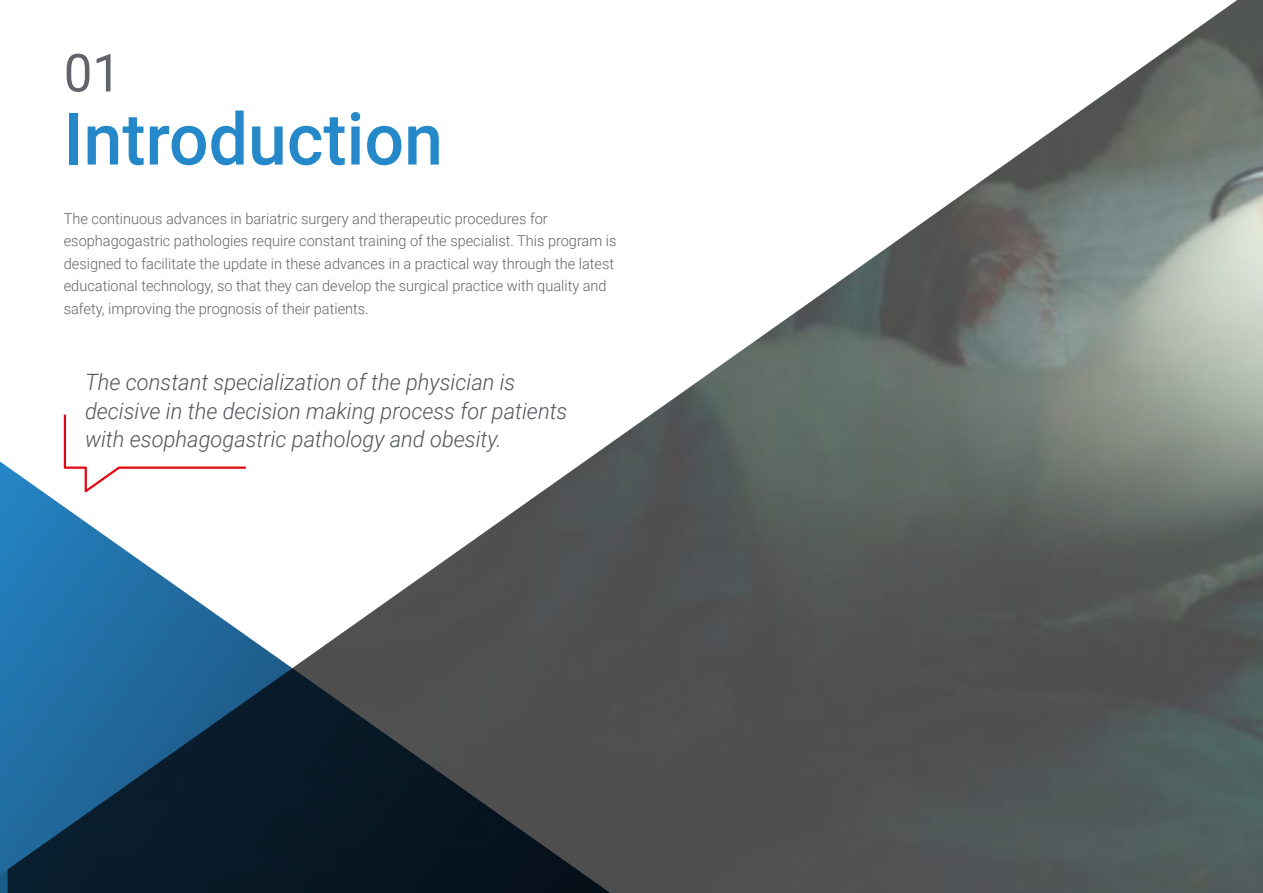
<style>
.page{position:relative;width:1263px;height:893px;background:#fff}
.page>*{position:absolute;margin:0;border:0;box-sizing:border-box;transform-origin:0 0}
.t1{font:500 72px "Roboto";color:#2488c9}
.t2{font:52.5px "Roboto";color:#61646a}
.t3{font:italic 300 22.5px/28.5px "Roboto";color:#52555b}
.t4{font:300 15px/22.5px "Roboto";color:#61646a}
</style>
<div class="page">
<img style="left:606px;top:0;width:657px;height:893px">
<svg style="left:0;top:446px;width:640px;height:447px"></svg>
<svg style="left:63px;top:414px;width:185px;height:82px"></svg>
<h2 class="t2" style="left:64px;top:36px;width:59px">01</h2>
<h1 class="t1" style="left:64px;top:89px;width:381px">Introduction</h1>
<p class="t4" style="left:64px;top:207px;width:554px">The continuous advances in bariatric surgery and therapeutic procedures for esophagogastric pathologies require constant training of the specialist. This program is designed to facilitate the update in these advances in a practical way through the latest educational technology, so that they can develop the surgical practice with quality and safety, improving the prognosis of their patients.</p>
<h3 class="t3" style="left:85px;top:367px;width:484px">The constant specialization of the physician is decisive in the decision making process for patients with esophagogastric pathology and obesity.</h3>
</div>
